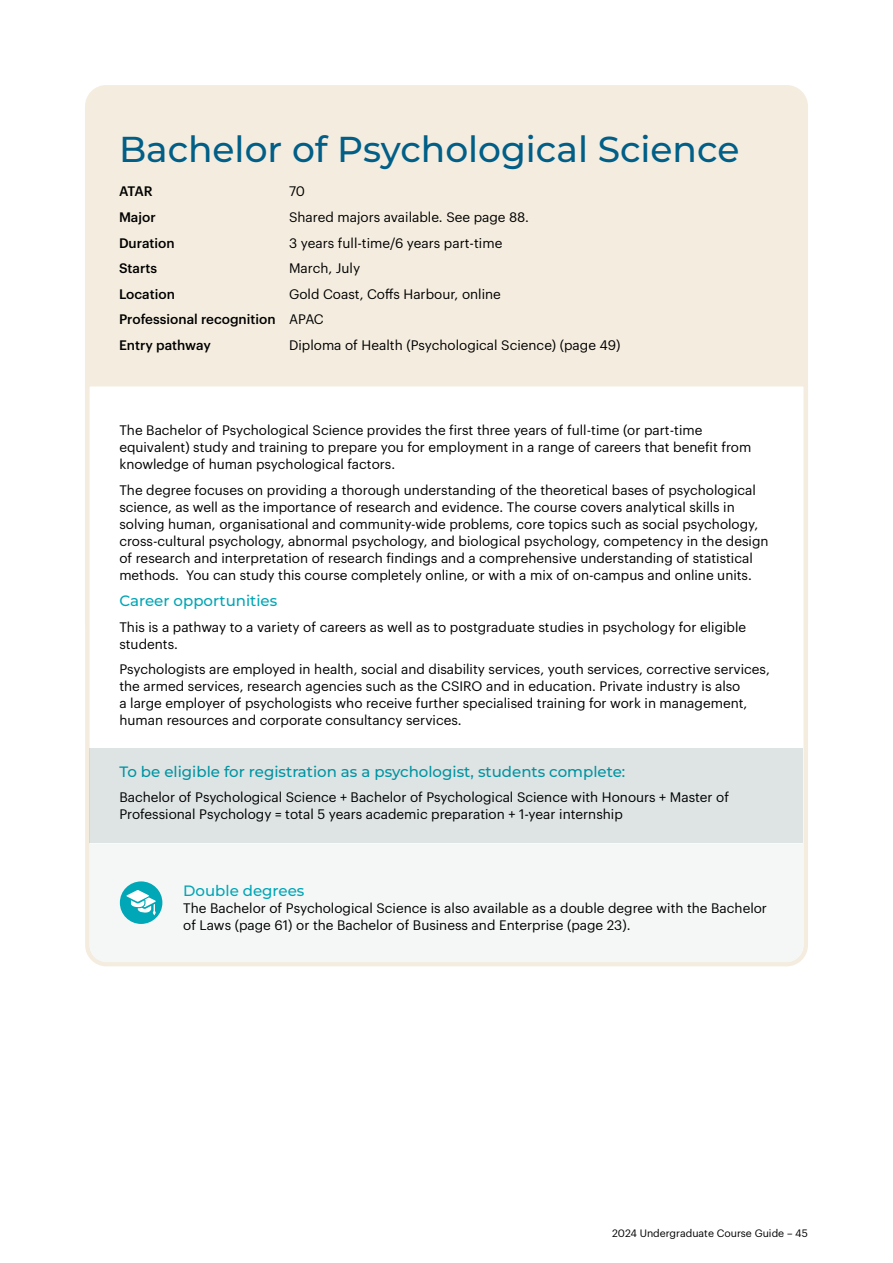
<style>
.page{position:relative;width:893px;height:1263px;background:#fff}
.page>*{position:absolute;margin:0;border:0;box-sizing:border-box;transform-origin:0 0}
.Heading_1{font:500 36px "Montserrat";color:#005e87}
.Heading_3{font:500 15px "Montserrat";color:#00a6b6}
.Body{font:13.5px/17.1px "Graphik";color:#000}
.Course_info{font:13.5px/17.1px "Graphik";color:#000}
.Course_info-2{font:500 13.5px "Graphik";color:#000}
.t1{font:10.5px "Graphik";color:#000}
.s1{font-weight:400}
</style>
<div class="page">
<div style="left:85px;top:85px;width:723px;height:559px;background:#f4eddf;border-radius:21px"></div>
<div style="left:85px;top:386px;width:723px;height:581px;background:#fff"></div>
<div style="left:90px;top:843px;width:713px;height:119px;background:#f5f6f6"></div>
<div style="left:120px;top:881px;width:42px;height:43px;background:#00a7b6;border-radius:50%"></div>
<svg style="left:127px;top:890px;width:29px;height:25px"></svg>
<div style="left:90px;top:748px;width:713px;height:95px;background:#dee4e4"></div>
<p class="Heading_1" style="left:119px;top:125px;width:622px">Bachelor of Psychological Science</p>
<p class="Course_info-2" style="left:119px;top:181px;width:35px">ATAR</p>
<p class="Course_info" style="left:289px;top:182px;width:18px">70</p>
<p class="Course_info-2" style="left:119px;top:207px;width:38px">Major</p>
<p class="Course_info" style="left:289px;top:207px;width:241px">Shared majors available. See page 88.</p>
<p class="Course_info-2" style="left:119px;top:232px;width:57px">Duration</p>
<p class="Course_info" style="left:289px;top:233px;width:215px">3 years full-time/6 years part-time</p>
<p class="Course_info-2" style="left:119px;top:258px;width:40px">Starts</p>
<p class="Course_info" style="left:289px;top:258px;width:73px">March, July</p>
<p class="Course_info-2" style="left:119px;top:284px;width:57px">Location</p>
<p class="Course_info" style="left:289px;top:284px;width:213px">Gold Coast, Coffs Harbour, online</p>
<p class="Course_info-2" style="left:119px;top:309px;width:206px">Professional recognition <span class="s1">APAC</span></p>
<p class="Course_info-2" style="left:119px;top:335px;width:93px">Entry pathway</p>
<p class="Course_info" style="left:289px;top:335px;width:333px">Diploma of Health (Psychological Science) (page 49)</p>
<p class="Body" style="left:119px;top:421px;width:633px">The Bachelor of Psychological Science provides the first three years of full-time (or part-time equivalent) study and training to prepare you for employment in a range of careers that benefit from knowledge of human psychological factors.</p>
<p class="Body" style="left:119px;top:480px;width:651px">The degree focuses on providing a thorough understanding of the theoretical bases of psychological science, as well as the importance of research and evidence. The course covers analytical skills in solving human, organisational and community-wide problems, core topics such as social psychology, cross-cultural psychology, abnormal psychology, and biological psychology, competency in the design of research and interpretation of research findings and a comprehensive understanding of statistical methods. You can study this course completely online, or with a mix of on-campus and online units.</p>
<p class="Heading_3" style="left:119px;top:591px;width:159px">Career opportunities</p>
<p class="Body" style="left:119px;top:617px;width:628px">This is a pathway to a variety of careers as well as to postgraduate studies in psychology for eligible students.</p>
<p class="Body" style="left:119px;top:660px;width:652px">Psychologists are employed in health, social and disability services, youth services, corrective services, the armed services, research agencies such as the CSIRO and in education. Private industry is also<br>a large employer of psychologists who receive further specialised training for work in management, human resources and corporate consultancy services.</p>
<p class="Heading_3" style="left:119px;top:761px;width:507px">To be eligible for registration as a psychologist, students complete:</p>
<p class="Course_info" style="left:119px;top:788px;width:611px">Bachelor of Psychological Science + Bachelor of Psychological Science with Honours + Master of<br>Professional Psychology = total 5 years academic preparation + 1-year internship</p>
<p class="Heading_3" style="left:183px;top:881px;width:123px">Double degrees</p>
<p class="Body" style="left:183px;top:899px;width:585px">The Bachelor of Psychological Science is also available as a double degree with the Bachelor of Laws (page 61) or the Bachelor of Business and Enterprise (page 23).</p>
<p class="t1" style="left:612px;top:1226px;width:197px">2024 Undergraduate Course Guide – 45</p>
</div>
